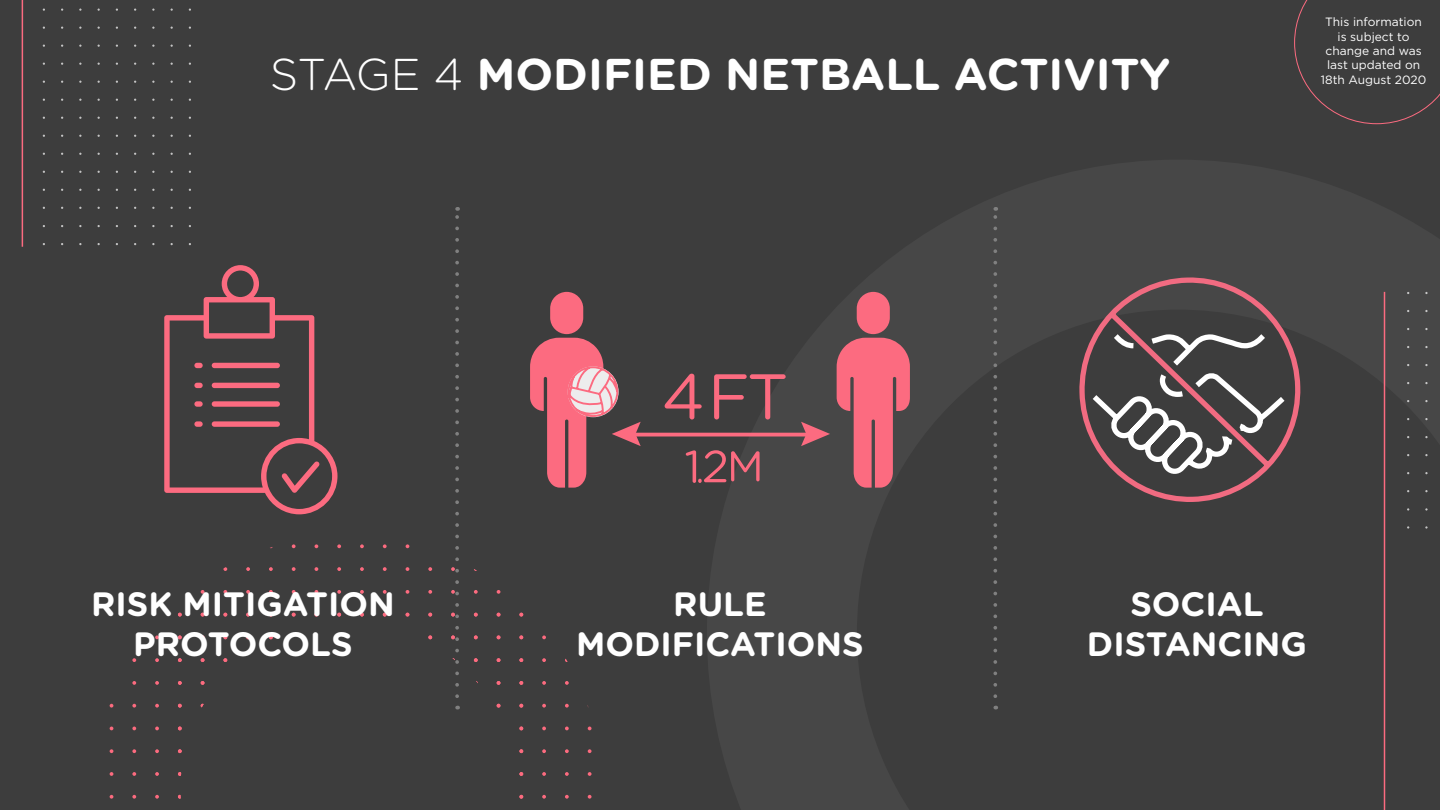
<style>
.page{position:relative;width:1440px;height:810px;background:#3d3d3d}
.page>*{position:absolute;margin:0;border:0;box-sizing:border-box;transform-origin:0 0}
.t1{font:700 44.55px "Gotham Rounded";color:#fff}
.t2{font:700 33.75px/40.5px "Gotham Rounded";color:#fff;text-align:center}
.t3{font:12px/14.4px "Gotham";color:#fff;text-align:center}
.s1{font-weight:300}
</style>
<div class="page">
<svg style="left:43px;top:9px;width:148px;height:236px"></svg>
<hr style="left:22px;top:0;width:1px;height:247px;background:#fc6b80">
<svg style="left:588px;top:727px;width:4px;height:3px"></svg>
<svg style="left:588px;top:749px;width:4px;height:4px"></svg>
<svg style="left:588px;top:772px;width:4px;height:4px"></svg>
<svg style="left:588px;top:795px;width:4px;height:4px"></svg>
<svg style="left:565px;top:681px;width:4px;height:4px"></svg>
<svg style="left:565px;top:704px;width:4px;height:4px"></svg>
<svg style="left:565px;top:727px;width:4px;height:3px"></svg>
<svg style="left:565px;top:749px;width:4px;height:4px"></svg>
<svg style="left:565px;top:772px;width:4px;height:4px"></svg>
<svg style="left:565px;top:795px;width:4px;height:4px"></svg>
<svg style="left:542px;top:635px;width:4px;height:4px"></svg>
<svg style="left:542px;top:658px;width:4px;height:4px"></svg>
<svg style="left:542px;top:681px;width:4px;height:4px"></svg>
<svg style="left:542px;top:704px;width:4px;height:4px"></svg>
<svg style="left:542px;top:727px;width:4px;height:3px"></svg>
<svg style="left:542px;top:749px;width:4px;height:4px"></svg>
<svg style="left:542px;top:772px;width:4px;height:4px"></svg>
<svg style="left:542px;top:795px;width:4px;height:4px"></svg>
<svg style="left:519px;top:613px;width:4px;height:4px"></svg>
<svg style="left:519px;top:635px;width:4px;height:4px"></svg>
<svg style="left:519px;top:658px;width:4px;height:4px"></svg>
<svg style="left:519px;top:681px;width:4px;height:4px"></svg>
<svg style="left:519px;top:704px;width:4px;height:4px"></svg>
<svg style="left:519px;top:727px;width:4px;height:3px"></svg>
<svg style="left:519px;top:749px;width:4px;height:4px"></svg>
<svg style="left:519px;top:772px;width:4px;height:4px"></svg>
<svg style="left:519px;top:795px;width:4px;height:4px"></svg>
<svg style="left:497px;top:590px;width:3px;height:4px"></svg>
<svg style="left:497px;top:613px;width:3px;height:4px"></svg>
<svg style="left:497px;top:635px;width:3px;height:4px"></svg>
<svg style="left:497px;top:658px;width:3px;height:4px"></svg>
<svg style="left:497px;top:681px;width:3px;height:4px"></svg>
<svg style="left:497px;top:704px;width:3px;height:4px"></svg>
<svg style="left:474px;top:590px;width:4px;height:4px"></svg>
<svg style="left:474px;top:613px;width:4px;height:4px"></svg>
<svg style="left:474px;top:635px;width:4px;height:4px"></svg>
<svg style="left:474px;top:658px;width:4px;height:4px"></svg>
<svg style="left:428px;top:567px;width:4px;height:4px"></svg>
<svg style="left:428px;top:590px;width:4px;height:4px"></svg>
<svg style="left:428px;top:613px;width:4px;height:4px"></svg>
<svg style="left:428px;top:635px;width:4px;height:4px"></svg>
<svg style="left:406px;top:544px;width:3px;height:4px"></svg>
<svg style="left:406px;top:567px;width:3px;height:4px"></svg>
<svg style="left:406px;top:590px;width:3px;height:4px"></svg>
<svg style="left:406px;top:613px;width:3px;height:4px"></svg>
<svg style="left:383px;top:544px;width:4px;height:4px"></svg>
<svg style="left:383px;top:567px;width:4px;height:4px"></svg>
<svg style="left:383px;top:590px;width:4px;height:4px"></svg>
<svg style="left:383px;top:613px;width:4px;height:4px"></svg>
<svg style="left:360px;top:544px;width:4px;height:4px"></svg>
<svg style="left:360px;top:567px;width:4px;height:4px"></svg>
<svg style="left:360px;top:590px;width:4px;height:4px"></svg>
<svg style="left:360px;top:613px;width:4px;height:4px"></svg>
<svg style="left:337px;top:544px;width:4px;height:4px"></svg>
<svg style="left:337px;top:567px;width:4px;height:4px"></svg>
<svg style="left:337px;top:590px;width:4px;height:4px"></svg>
<svg style="left:337px;top:613px;width:4px;height:4px"></svg>
<svg style="left:315px;top:544px;width:3px;height:4px"></svg>
<svg style="left:315px;top:567px;width:3px;height:4px"></svg>
<svg style="left:315px;top:590px;width:3px;height:4px"></svg>
<svg style="left:315px;top:613px;width:3px;height:4px"></svg>
<svg style="left:292px;top:544px;width:4px;height:4px"></svg>
<svg style="left:292px;top:567px;width:4px;height:4px"></svg>
<svg style="left:292px;top:590px;width:4px;height:4px"></svg>
<svg style="left:292px;top:613px;width:4px;height:4px"></svg>
<svg style="left:269px;top:567px;width:4px;height:4px"></svg>
<svg style="left:269px;top:590px;width:4px;height:4px"></svg>
<svg style="left:269px;top:613px;width:4px;height:4px"></svg>
<svg style="left:269px;top:635px;width:4px;height:4px"></svg>
<svg style="left:246px;top:567px;width:4px;height:4px"></svg>
<svg style="left:246px;top:590px;width:4px;height:4px"></svg>
<svg style="left:246px;top:613px;width:4px;height:4px"></svg>
<svg style="left:246px;top:635px;width:4px;height:4px"></svg>
<svg style="left:223px;top:567px;width:4px;height:4px"></svg>
<svg style="left:223px;top:590px;width:4px;height:4px"></svg>
<svg style="left:223px;top:613px;width:4px;height:4px"></svg>
<svg style="left:223px;top:635px;width:4px;height:4px"></svg>
<svg style="left:223px;top:658px;width:4px;height:4px"></svg>
<svg style="left:201px;top:590px;width:3px;height:4px"></svg>
<svg style="left:201px;top:613px;width:3px;height:4px"></svg>
<svg style="left:201px;top:635px;width:3px;height:4px"></svg>
<svg style="left:201px;top:658px;width:3px;height:4px"></svg>
<svg style="left:201px;top:681px;width:3px;height:4px"></svg>
<svg style="left:178px;top:613px;width:4px;height:4px"></svg>
<svg style="left:178px;top:635px;width:4px;height:4px"></svg>
<svg style="left:178px;top:658px;width:4px;height:4px"></svg>
<svg style="left:178px;top:681px;width:4px;height:4px"></svg>
<svg style="left:178px;top:704px;width:4px;height:4px"></svg>
<svg style="left:178px;top:727px;width:4px;height:3px"></svg>
<svg style="left:178px;top:749px;width:4px;height:4px"></svg>
<svg style="left:178px;top:772px;width:4px;height:4px"></svg>
<svg style="left:178px;top:795px;width:3px;height:4px"></svg>
<svg style="left:155px;top:635px;width:4px;height:4px"></svg>
<svg style="left:155px;top:658px;width:4px;height:4px"></svg>
<svg style="left:155px;top:681px;width:4px;height:4px"></svg>
<svg style="left:155px;top:704px;width:4px;height:4px"></svg>
<svg style="left:155px;top:727px;width:4px;height:3px"></svg>
<svg style="left:155px;top:749px;width:4px;height:4px"></svg>
<svg style="left:155px;top:772px;width:4px;height:4px"></svg>
<svg style="left:155px;top:795px;width:4px;height:4px"></svg>
<svg style="left:132px;top:658px;width:4px;height:4px"></svg>
<svg style="left:132px;top:681px;width:4px;height:4px"></svg>
<svg style="left:132px;top:704px;width:4px;height:4px"></svg>
<svg style="left:132px;top:727px;width:4px;height:3px"></svg>
<svg style="left:132px;top:749px;width:4px;height:4px"></svg>
<svg style="left:132px;top:772px;width:4px;height:4px"></svg>
<svg style="left:132px;top:795px;width:4px;height:4px"></svg>
<svg style="left:110px;top:704px;width:3px;height:4px"></svg>
<svg style="left:110px;top:749px;width:3px;height:4px"></svg>
<svg style="left:110px;top:772px;width:3px;height:4px"></svg>
<svg style="left:110px;top:795px;width:3px;height:4px"></svg>
<hr style="left:1384px;top:292px;width:1px;height:518px;background:#fc6b80">
<svg style="left:1407px;top:292px;width:21px;height:237px"></svg>
<div style="left:550px;top:292px;width:33px;height:42px;background:#fc6b80;border-radius:17px"></div>
<div style="left:857px;top:292px;width:33px;height:42px;background:#fc6b80;border-radius:17px"></div>
<svg style="left:837px;top:338px;width:73px;height:150px"></svg>
<svg style="left:641px;top:433px;width:160px;height:4px"></svg>
<svg style="left:530px;top:338px;width:111px;height:150px"></svg>
<svg style="left:801px;top:422px;width:29px;height:24px"></svg>
<svg style="left:686px;top:450px;width:74px;height:33px"></svg>
<svg style="left:665px;top:374px;width:37px;height:46px"></svg>
<svg style="left:714px;top:374px;width:72px;height:46px"></svg>
<svg style="left:1079px;top:277px;width:222px;height:225px"></svg>
<svg style="left:164px;top:265px;width:174px;height:249px"></svg>
<div style="left:212px;top:383px;width:68px;height:5px;background:#fc6b80;border-radius:3px"></div>
<div style="left:212px;top:401px;width:68px;height:6px;background:#fc6b80;border-radius:3px"></div>
<div style="left:212px;top:421px;width:68px;height:6px;background:#fc6b80;border-radius:3px"></div>
<svg style="left:281px;top:461px;width:39px;height:32px"></svg>
<svg style="left:993px;top:207px;width:4px;height:489px"></svg>
<svg style="left:451px;top:207px;width:8px;height:489px"></svg>
<svg style="left:1294px;top:0;width:146px;height:124px"></svg>
<h1 class="t1" style="left:270px;top:42px;width:902px"><span class="s1">STAGE 4</span> MODIFIED NETBALL ACTIVITY</h1>
<p class="t3" style="left:1321px;top:15px;width:107px">This information is subject to change and was last updated on<br>18th August 2020</p>
<h2 class="t2" style="left:91px;top:582px;width:305px">RISK MITIGATION<br>PROTOCOLS</h2>
<h2 class="t2" style="left:576px;top:582px;width:289px">RULE<br>MODIFICATIONS</h2>
<h2 class="t2" style="left:1087px;top:582px;width:222px">SOCIAL<br>DISTANCING</h2>
</div>
